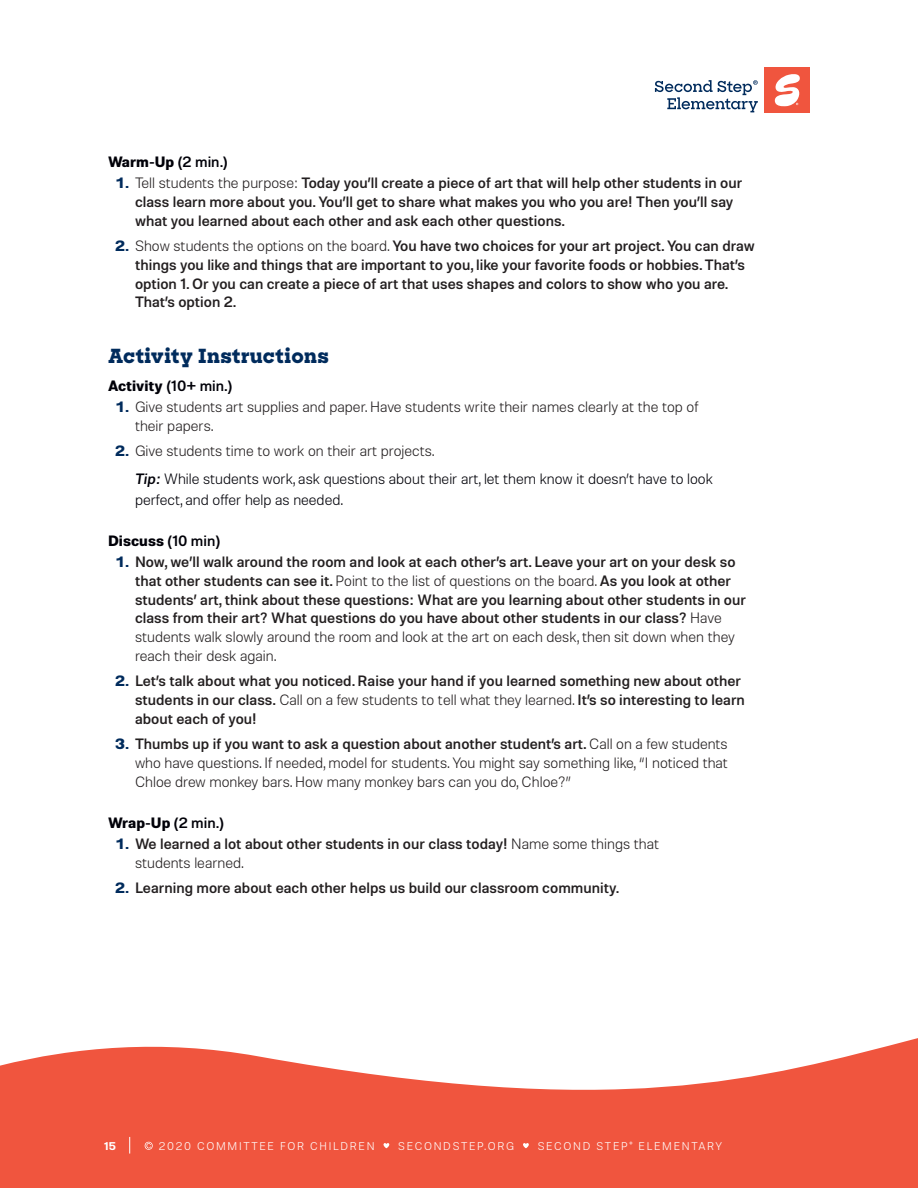
<style>
.page{position:relative;width:918px;height:1188px;background:#fff}
.page>*{position:absolute;margin:0;border:0;box-sizing:border-box;transform-origin:0 0}
.t1{font:800 19.5px "Sharp Slab";letter-spacing:.02em;color:#002b5c}
.t2{font:500 15px/18.8px "Molde";color:#231f20}
.t3{font:300 15px/18.8px "Molde";color:#231f20}
.text_indent{font:300 15px/21px "Molde";color:#000008}
.t4{font:700 15px "Molde";color:#000008}
.H3_follows_H2{font:500 15px "Molde";color:#000008}
.t5{font:300 11.25px "Molde";letter-spacing:.15em;color:#fff}
.t6{font:600 11.25px "Molde";color:#fff}
.s1{font-weight:500}
.s2{font-weight:700;color:#002b5c}
.s3{font-weight:300}
.s4{font-weight:700}
.s5{font-weight:500;font-style:italic}
</style>
<div class="page">
<svg style="left:0;top:1038px;width:918px;height:150px;fill:#f0553e"></svg>
<svg style="left:129px;top:1137px;width:1px;height:17px"></svg>
<svg style="left:145px;top:1142px;width:8px;height:8px"></svg>
<svg style="left:383px;top:1143px;width:6px;height:5px"></svg>
<svg style="left:523px;top:1143px;width:6px;height:5px"></svg>
<svg style="left:655px;top:80px;width:103px;height:32px"></svg>
<div style="left:765px;top:68px;width:45px;height:45px;background:#f0553e"></div>
<svg style="left:775px;top:74px;width:25px;height:33px"></svg>
<h3 class="t4" style="left:108px;top:152px;width:121px">Warm-Up <span class="s1">(2 min.)</span></h3>
<p class="t2" style="left:135px;top:173px;width:609px;text-indent:-20px"><span class="s2">1.</span> <span class="s3">Tell students the purpose:</span> Today you’ll create a piece of art that will help other students in our class learn more about you. You’ll get to share what makes you who you are! Then you’ll say what you learned about each other and ask each other questions.</p>
<p class="t2" style="left:135px;top:236px;width:621px;text-indent:-20px"><span class="s2">2.</span> <span class="s3">Show students the options on the board.</span> You have two choices for your art project. You can draw things you like and things that are important to you, like your favorite foods or hobbies. That’s option 1. Or you can create a piece of art that uses shapes and colors to show who you are.<br>That’s option 2.</p>
<h2 class="t1" style="left:108px;top:342px;width:222px">Activity Instructions</h2>
<p class="H3_follows_H2" style="left:108px;top:376px;width:126px"><span class="s4">Activity</span> (10+ min.)</p>
<p class="t3" style="left:135px;top:397px;width:565px;text-indent:-20px"><span class="s2">1.</span> Give students art supplies and paper. Have students write their names clearly at the top of their papers.</p>
<p class="t3" style="left:115px;top:441px;width:321px"><span class="s2">2.</span> Give students time to work on their art projects.</p>
<p class="text_indent" style="left:135px;top:468px;width:580px"><span class="s5">Tip:</span> While students work, ask questions about their art, let them know it doesn’t have to look perfect, and offer help as needed.</p>
<h3 class="t4" style="left:108px;top:531px;width:114px">Discuss <span class="s1">(10 min)</span></h3>
<p class="t2" style="left:135px;top:552px;width:613px;text-indent:-20px"><span class="s2">1.</span> Now, we’ll walk around the room and look at each other’s art. Leave your art on your desk so that other students can see it. <span class="s3">Point to the list of questions on the board.</span> As you look at other students’ art, think about these questions: What are you learning about other students in our class from their art? What questions do you have about other students in our class? <span class="s3">Have students walk slowly around the room and look at the art on each desk, then sit down when they reach their desk again.</span></p>
<p class="t2" style="left:135px;top:671px;width:611px;text-indent:-20px"><span class="s2">2.</span> Let’s talk about what you noticed. Raise your hand if you learned something new about other students in our class. <span class="s3">Call on a few students to tell what they learned.</span> It’s so interesting to learn about each of you!</p>
<p class="t3" style="left:135px;top:734px;width:594px;text-align:justify;text-indent:-20px"><span class="s2">3.</span> <span class="s1">Thumbs up if you want to ask a question about another student’s art.</span> Call on a few students who have questions. If needed, model for students. You might say something like, “I noticed that Chloe drew monkey bars. How many monkey bars can you do, Chloe?”</p>
<h3 class="t4" style="left:108px;top:813px;width:118px">Wrap-Up <span class="s1">(2 min.)</span></h3>
<p class="t2" style="left:135px;top:834px;width:526px;text-indent:-20px"><span class="s2">1.</span> We learned a lot about other students in our class today! <span class="s3">Name some things that students learned.</span></p>
<p class="t2" style="left:115px;top:878px;width:505px"><span class="s2">2.</span> Learning more about each other helps us build our classroom community.</p>
<p class="t6" style="left:104px;top:1138px;width:13px">15</p>
<p class="t5" style="left:159px;top:1139px;width:217px">2020 COMMITTEE FOR CHILDREN</p>
<p class="t5" style="left:398px;top:1139px;width:117px">SECONDSTEP.ORG</p>
<p class="t5" style="left:538px;top:1139px;width:186px">SECOND STEP® ELEMENTARY</p>
</div>
